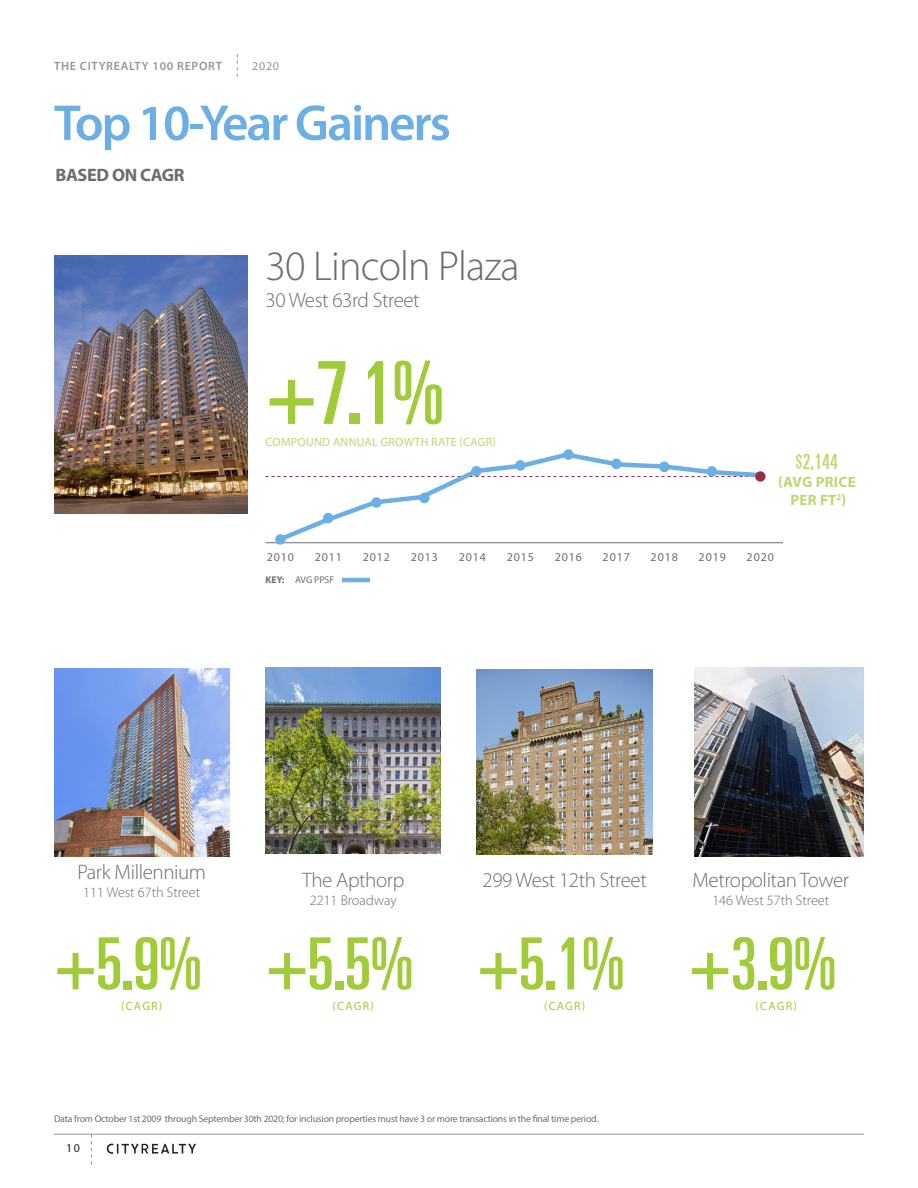
<style>
.page{position:relative;width:918px;height:1188px;background:#fff}
.page>*{position:absolute;margin:0;border:0;box-sizing:border-box;transform-origin:0 0}
.t1{font:ultra-condensed 87px "Univers LT";color:#a1cc3a}
.t2{font:ultra-condensed 72px "Univers LT";color:#a1cc3a}
.t3{font:600 51px "Myriad Pro";letter-spacing:-.04em;color:#6cafe4}
.t4{font:300 42px "Myriad Pro";letter-spacing:-.02em;color:#6c6d70}
.t5{font:300 21px "Myriad Pro";letter-spacing:-.02em;color:#6c6d70}
.t6{font:ultra-condensed 21px "Univers LT";color:#bcd874}
.t7{font:700 18px "Myriad Pro";letter-spacing:-.02em;color:#6c6d70}
.t8{font:700 15px "Myriad Pro";letter-spacing:.02em;color:#bcd874}
.t9{font:300 14.25px "Myriad Pro";color:#6c6d70}
.t10{font:12px "Myriad Pro";letter-spacing:.075em;color:#6c6d70}
.t11{font:12px "Myriad Pro";letter-spacing:.02em;color:#bcd874}
.t12{font:12px "Myriad Pro";letter-spacing:.1em;color:#a1cc3a}
.t13{font:600 12px "Myriad Pro";letter-spacing:.06em;color:#939598}
.t14{font:12px "Myriad Pro";color:#939598}
.t15{font:12px "Myriad Pro";color:#231f20}
.t16{font:9.75px "Myriad Pro";letter-spacing:-.02em;color:#6c6d70}
.t17{font:700 9.75px "Myriad Pro";color:#6c6d70}
.s1{font-size:18px}
</style>
<div class="page">
<hr style="left:54px;top:1134px;width:810px;height:1px;background:#939598">
<svg style="left:237px;top:54px;width:1px;height:23px"></svg>
<svg style="left:91px;top:1134px;width:1px;height:30px"></svg>
<svg style="left:106px;top:1143px;width:90px;height:11px"></svg>
<hr style="left:342px;top:578px;width:28px;height:4px;background:#6cafe4">
<img style="left:265px;top:667px;width:176px;height:186px">
<img style="left:54px;top:669px;width:176px;height:187px">
<img style="left:54px;top:256px;width:194px;height:258px">
<hr style="left:266px;top:542px;width:517px;height:1px;background:#6c6d70">
<img style="left:477px;top:669px;width:176px;height:186px">
<img style="left:694px;top:668px;width:170px;height:188px">
<svg style="left:265px;top:450px;width:500px;height:95px"></svg>
<div style="left:707px;top:466px;width:10px;height:11px;background:#6cafe4;border-radius:50%"></div>
<div style="left:755px;top:471px;width:10px;height:11px;background:#972f4c;border-radius:50%"></div>
<p class="t13" style="left:54px;top:58px;width:170px">THE CITYREALTY 100 REPORT</p>
<p class="t14" style="left:252px;top:59px;width:28px">2020</p>
<p class="t3" style="left:54px;top:90px;width:398px">Top 10-Year Gainers</p>
<p class="t7" style="left:56px;top:163px;width:131px">BASED ON CAGR</p>
<p class="t4" style="left:266px;top:242px;width:256px">30 Lincoln Plaza</p>
<p class="t5" style="left:266px;top:288px;width:156px">30 West 63rd Street</p>
<p class="t1" style="left:265px;top:344px;width:181px">+7.1%</p>
<p class="t11" style="left:266px;top:435px;width:232px">COMPOUND ANNUAL GROWTH RATE (CAGR)</p>
<p class="t6" style="left:796px;top:450px;width:43px"><span class="s1">$</span>2,144</p>
<p class="t8" style="left:778px;top:473px;width:79px">(AVG PRICE</p>
<p class="t8" style="left:791px;top:491px;width:57px">PER FT<sup>2</sup>)</p>
<p class="t10" style="left:267px;top:550px;width:29px">2010</p>
<p class="t10" style="left:315px;top:550px;width:29px">2011</p>
<p class="t10" style="left:363px;top:550px;width:29px">2012</p>
<p class="t10" style="left:411px;top:550px;width:29px">2013</p>
<p class="t10" style="left:459px;top:550px;width:29px">2014</p>
<p class="t10" style="left:507px;top:550px;width:29px">2015</p>
<p class="t10" style="left:555px;top:550px;width:29px">2016</p>
<p class="t10" style="left:603px;top:550px;width:29px">2017</p>
<p class="t10" style="left:651px;top:550px;width:29px">2018</p>
<p class="t10" style="left:699px;top:550px;width:29px">2019</p>
<p class="t10" style="left:747px;top:550px;width:29px">2020</p>
<p class="t17" style="left:266px;top:574px;width:20px">KEY:</p>
<p class="t16" style="left:295px;top:574px;width:40px">AVG PPSF</p>
<p class="t5" style="left:77px;top:861px;width:130px">Park Millennium</p>
<p class="t9" style="left:83px;top:885px;width:118px">111 West 67th Street</p>
<p class="t2" style="left:54px;top:923px;width:150px">+5.9%</p>
<p class="t12" style="left:121px;top:999px;width:43px">(CAGR)</p>
<p class="t5" style="left:302px;top:868px;width:104px">The Apthorp</p>
<p class="t9" style="left:310px;top:892px;width:88px">2211 Broadway</p>
<p class="t2" style="left:265px;top:923px;width:150px">+5.5%</p>
<p class="t12" style="left:333px;top:999px;width:43px">(CAGR)</p>
<p class="t5" style="left:483px;top:868px;width:166px">299 West 12th Street</p>
<p class="t2" style="left:477px;top:923px;width:150px">+5.1%</p>
<p class="t12" style="left:544px;top:999px;width:43px">(CAGR)</p>
<p class="t5" style="left:693px;top:868px;width:158px">Metropolitan Tower</p>
<p class="t9" style="left:712px;top:892px;width:118px">146 West 57th Street</p>
<p class="t2" style="left:688px;top:923px;width:150px">+3.9%</p>
<p class="t12" style="left:756px;top:999px;width:43px">(CAGR)</p>
<p class="t16" style="left:54px;top:1113px;width:546px">Data from October 1st 2009 through September 30th 2020; for inclusion properties must have 3 or more transactions in the final time period.</p>
<p class="t15" style="left:66px;top:1141px;width:15px">10</p>
</div>
